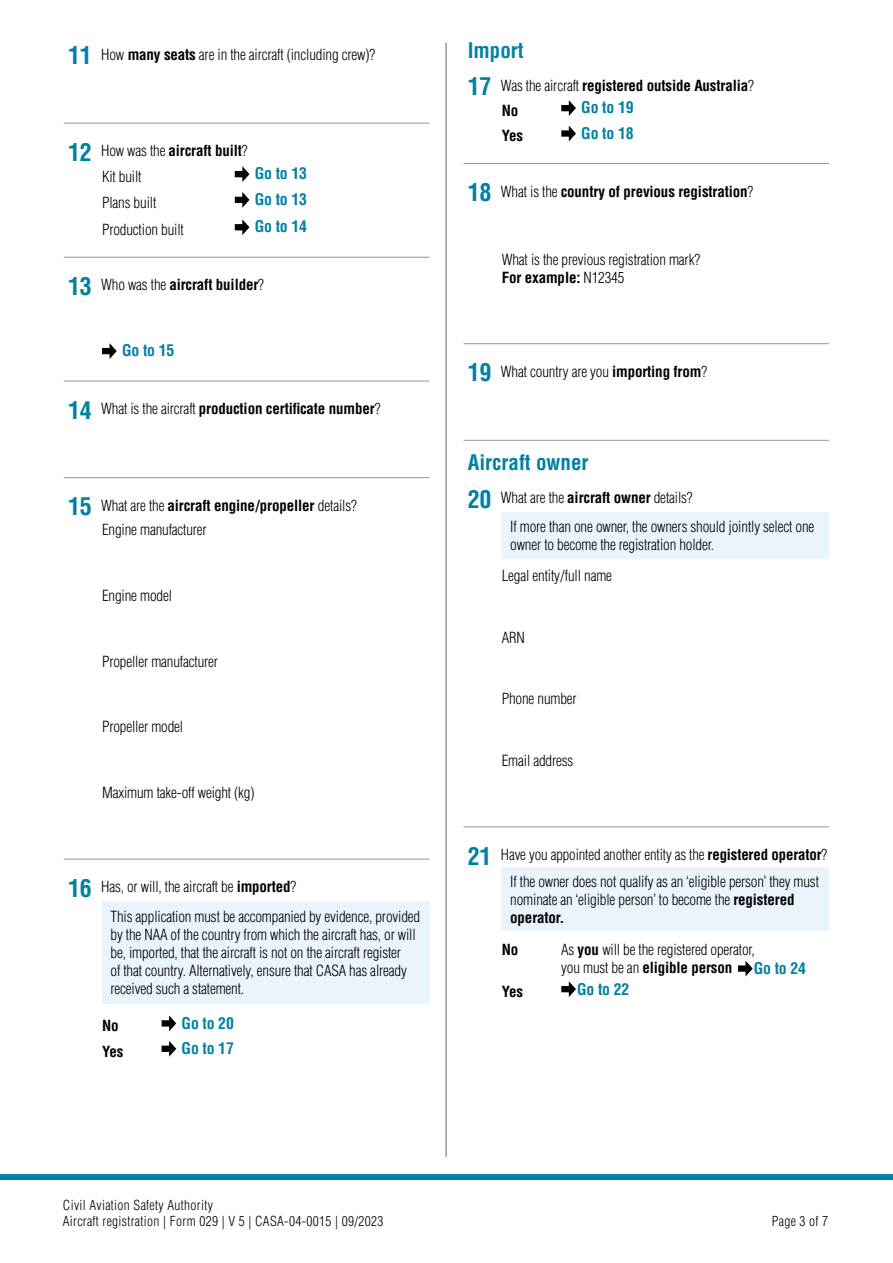
<style>
.page{position:relative;width:893px;height:1263px;background:#fff}
.page>*{position:absolute;margin:0;border:0;box-sizing:border-box;transform-origin:0 0}
.Sub-H_Cont_Bold_blue_14pt{font:700 condensed 21px "Helvetica LT Std";color:#0081a3}
.P_10pt{font:700 condensed 15.75px "Helvetica LT Std";letter-spacing:-.01em;color:#0081a3}
.P_10pt-2{font:300 condensed 15px/18px "Helvetica LT Std";letter-spacing:-.01em;color:#000}
._2SH__P_Indent_9mm_10pt{font:700 condensed 15px "Helvetica LT Std";letter-spacing:-.01em;color:#000}
._2SH__P_Indent_9mm_10pt-2{font:300 condensed 15px "Helvetica LT Std";letter-spacing:-.01em;color:#000}
.P_Indent_9mm_10pt_SA1mm{font:300 condensed 15px "Helvetica LT Std";letter-spacing:-.01em;color:#000}
.N_Y_Checkbox_line{font:300 condensed 15px/18.8px "Helvetica LT Std";letter-spacing:-.01em;color:#000}
.P_Indent_9mm_10pt_SA0mm{font:300 condensed 15px "Helvetica LT Std";letter-spacing:-.01em;color:#000}
.P_Indent_9mm_10pt{font:300 condensed 15px "Helvetica LT Std";letter-spacing:-.01em;color:#000}
.P_Indent_9mm_10pt_SA1mm-2{font:700 condensed 15px "Helvetica LT Std";letter-spacing:-.01em;color:#000}
.P_Indent_9mm_10pt_SA0mm-2{font:700 condensed 15px "Helvetica LT Std";letter-spacing:-.04em;color:#000}
.N_Y_Checkbox_line-2{font:700 condensed 15px "Helvetica LT Std";color:#000}
.t1{font:300 condensed 13.5px/16.5px "Helvetica LT Std";letter-spacing:.025em;color:#000}
.s1{font-weight:700;font-size:24px;color:#0081a3}
.s2{font-weight:700}
.s3{font-size:24px;color:#0081a3}
.s4{font-weight:300}
</style>
<div class="page">
<div style="left:0;top:1174px;width:893px;height:6px;background:#0081a3"></div>
<hr style="left:445px;top:43px;width:2px;height:1114px;background:#939598">
<hr style="left:64px;top:123px;width:365px;height:1px;background:#939598">
<svg style="left:235px;top:166px;width:14px;height:16px"></svg>
<svg style="left:235px;top:192px;width:14px;height:16px"></svg>
<svg style="left:235px;top:219px;width:14px;height:16px"></svg>
<hr style="left:64px;top:257px;width:365px;height:1px;background:#939598">
<svg style="left:102px;top:343px;width:15px;height:16px"></svg>
<hr style="left:64px;top:381px;width:365px;height:1px;background:#939598">
<hr style="left:64px;top:477px;width:365px;height:1px;background:#939598">
<hr style="left:64px;top:859px;width:365px;height:1px;background:#939598">
<div style="left:102px;top:902px;width:327px;height:102px;background:#eaf4fc"></div>
<svg style="left:162px;top:1015px;width:14px;height:16px"></svg>
<svg style="left:162px;top:1041px;width:14px;height:16px"></svg>
<svg style="left:561px;top:100px;width:15px;height:16px"></svg>
<svg style="left:561px;top:126px;width:15px;height:15px"></svg>
<hr style="left:463px;top:163px;width:366px;height:1px;background:#939598">
<hr style="left:463px;top:343px;width:366px;height:1px;background:#939598">
<hr style="left:463px;top:440px;width:366px;height:1px;background:#939598">
<div style="left:502px;top:512px;width:327px;height:47px;background:#eaf4fc"></div>
<hr style="left:463px;top:826px;width:366px;height:1px;background:#939598">
<div style="left:502px;top:867px;width:327px;height:64px;background:#eaf4fc"></div>
<svg style="left:738px;top:961px;width:15px;height:15px"></svg>
<svg style="left:561px;top:981px;width:15px;height:16px"></svg>
<p class="_2SH__P_Indent_9mm_10pt-2" style="left:68px;top:45px;width:309px"><span class="s1">11</span> How <span class="s2">many seats</span> are in the aircraft (including crew)?</p>
<p class="_2SH__P_Indent_9mm_10pt" style="left:68px;top:141px;width:181px"><span class="s3">12</span> <span class="s4">How was the</span> aircraft built<span class="s4">?</span></p>
<p class="P_Indent_9mm_10pt" style="left:102px;top:167px;width:41px">Kit built</p>
<p class="P_10pt" style="left:255px;top:164px;width:54px">Go to 13</p>
<p class="P_Indent_9mm_10pt" style="left:102px;top:193px;width:56px">Plans built</p>
<p class="P_10pt" style="left:255px;top:189px;width:54px">Go to 13</p>
<p class="P_Indent_9mm_10pt" style="left:102px;top:220px;width:83px">Production built</p>
<p class="P_10pt" style="left:255px;top:217px;width:54px">Go to 14</p>
<p class="_2SH__P_Indent_9mm_10pt" style="left:68px;top:276px;width:198px"><span class="s3">13</span> <span class="s4">Who was the</span> aircraft builder<span class="s4">?</span></p>
<p class="P_10pt" style="left:122px;top:341px;width:54px">Go to 15</p>
<p class="_2SH__P_Indent_9mm_10pt" style="left:68px;top:399px;width:314px"><span class="s3">14</span> <span class="s4">What is the aircraft</span> production certificate number<span class="s4">?</span></p>
<p class="_2SH__P_Indent_9mm_10pt" style="left:68px;top:496px;width:290px"><span class="s3">15</span> <span class="s4">What are the</span> aircraft engine/propeller <span class="s4">details?</span></p>
<p class="P_Indent_9mm_10pt_SA1mm" style="left:102px;top:520px;width:106px">Engine manufacturer</p>
<p class="P_Indent_9mm_10pt_SA1mm" style="left:102px;top:586px;width:71px">Engine model</p>
<p class="P_Indent_9mm_10pt_SA1mm" style="left:102px;top:652px;width:117px">Propeller manufacturer</p>
<p class="P_Indent_9mm_10pt_SA1mm" style="left:102px;top:717px;width:83px">Propeller model</p>
<p class="P_Indent_9mm_10pt_SA1mm" style="left:102px;top:783px;width:154px">Maximum take-off weight (kg)</p>
<p class="_2SH__P_Indent_9mm_10pt-2" style="left:68px;top:877px;width:230px"><span class="s1">16</span> Has, or will, the aircraft be <span class="s2">imported</span>?</p>
<p class="P_10pt-2" style="left:111px;top:908px;width:311px">This application must be accompanied by evidence, provided by the NAA of the country from which the aircraft has, or will be, imported, that the aircraft is not on the aircraft register<br>of that country. Alternatively, ensure that CASA has already received such a statement.</p>
<p class="N_Y_Checkbox_line-2" style="left:102px;top:1016px;width:18px">No</p>
<p class="P_10pt" style="left:182px;top:1013px;width:54px">Go to 20</p>
<p class="P_Indent_9mm_10pt_SA0mm-2" style="left:102px;top:1042px;width:23px">Yes</p>
<p class="P_10pt" style="left:182px;top:1038px;width:54px">Go to 17</p>
<p class="Sub-H_Cont_Bold_blue_14pt" style="left:468px;top:37px;width:58px">Import</p>
<p class="_2SH__P_Indent_9mm_10pt" style="left:468px;top:76px;width:288px"><span class="s3">17</span> <span class="s4">Was the aircraft</span> registered outside Australia<span class="s4">?</span></p>
<p class="N_Y_Checkbox_line-2" style="left:502px;top:101px;width:18px">No</p>
<p class="P_10pt" style="left:581px;top:98px;width:54px">Go to 19</p>
<p class="P_Indent_9mm_10pt_SA0mm-2" style="left:502px;top:127px;width:23px">Yes</p>
<p class="P_10pt" style="left:581px;top:123px;width:54px">Go to 18</p>
<p class="_2SH__P_Indent_9mm_10pt" style="left:468px;top:182px;width:287px"><span class="s3">18</span> <span class="s4">What is the</span> country of previous registration<span class="s4">?</span></p>
<p class="P_Indent_9mm_10pt_SA0mm" style="left:502px;top:250px;width:200px">What is the previous registration mark?</p>
<p class="P_Indent_9mm_10pt_SA1mm-2" style="left:502px;top:268px;width:124px">For example: <span class="s4">N12345</span></p>
<p class="_2SH__P_Indent_9mm_10pt-2" style="left:468px;top:362px;width:241px"><span class="s1">19</span> What country are you <span class="s2">importing from</span>?</p>
<p class="Sub-H_Cont_Bold_blue_14pt" style="left:468px;top:449px;width:122px">Aircraft owner</p>
<p class="_2SH__P_Indent_9mm_10pt-2" style="left:468px;top:488px;width:226px"><span class="s1">20</span> What are the <span class="s2">aircraft owner</span> details?</p>
<p class="P_10pt-2" style="left:510px;top:518px;width:306px">If more than one owner, the owners should jointly select one owner to become the registration holder.</p>
<p class="P_Indent_9mm_10pt_SA1mm" style="left:502px;top:567px;width:112px">Legal entity/full name</p>
<p class="P_Indent_9mm_10pt_SA1mm" style="left:502px;top:628px;width:25px">ARN</p>
<p class="P_Indent_9mm_10pt_SA1mm" style="left:502px;top:689px;width:76px">Phone number</p>
<p class="P_Indent_9mm_10pt_SA1mm" style="left:502px;top:751px;width:73px">Email address</p>
<p class="_2SH__P_Indent_9mm_10pt-2" style="left:468px;top:845px;width:361px"><span class="s1">21</span> Have you appointed another entity as the <span class="s2">registered operator</span>?</p>
<p class="P_10pt-2" style="left:510px;top:872px;width:310px">If the owner does not qualify as an ‘eligible person’ they must nominate an ‘eligible person’ to become the <span class="s2">registered operator.</span></p>
<p class="N_Y_Checkbox_line-2" style="left:502px;top:940px;width:18px">No</p>
<p class="N_Y_Checkbox_line" style="left:561px;top:940px;width:195px">As <span class="s2">you</span> will be the registered operator, you must be an <span class="s2">eligible person</span></p>
<p class="P_10pt" style="left:754px;top:959px;width:54px">Go to 24</p>
<p class="P_Indent_9mm_10pt_SA0mm-2" style="left:502px;top:982px;width:23px">Yes</p>
<p class="P_10pt" style="left:577px;top:979px;width:54px">Go to 22</p>
<p class="t1" style="left:63px;top:1197px;width:322px">Civil Aviation Safety Authority<br>Aircraft registration | Form 029 | V 5 | CASA-04-0015 | 09/2023</p>
<p class="t1" style="left:772px;top:1213px;width:58px">Page 3 of 7</p>
</div>
